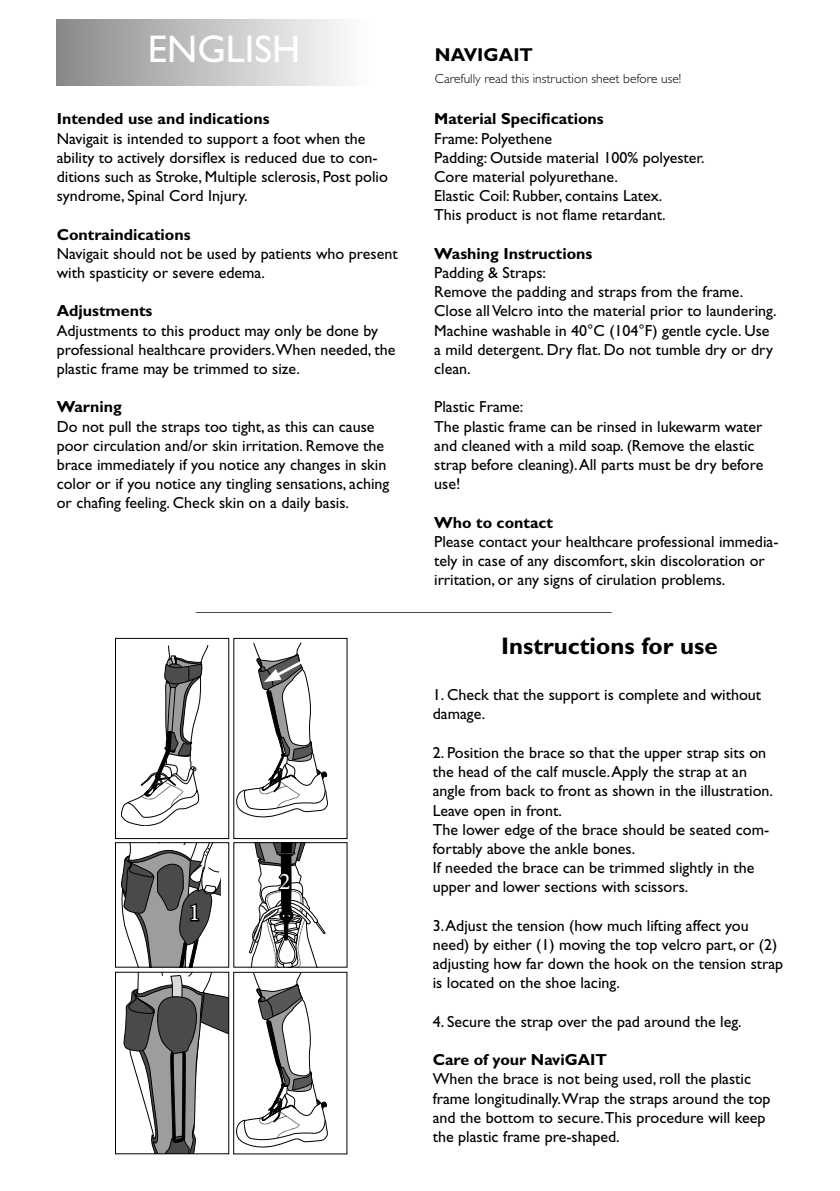
<style>
.page{position:relative;width:840px;height:1191px;background:#fff}
.page>*{position:absolute;margin:0;border:0;box-sizing:border-box;transform-origin:0 0}
.t1{font:38.6px "Gill Sans Std";color:#fff}
.t2{font:700 24px "Gill Sans Std";color:#000}
.t3{font:23.8px "Minion Pro";color:#fff}
.t4{font:700 18.6px "Gill Sans Std";color:#000}
.t5{font:16px/19.2px "Gill Sans Std";color:#000}
.t6{font:700 16px "Gill Sans Std";color:#000}
.t7{font:300 13.4px "Gill Sans Std";color:#000}
</style>
<div class="page">
<div style="left:57px;top:20px;width:425px;height:66px;background:linear-gradient(to right,#939392,#fff)"></div>
<svg style="left:121px;top:645px;width:87px;height:181px"></svg>
<div style="left:115px;top:638px;width:114px;height:200px;border:1px solid #000"></div>
<div style="left:115px;top:972px;width:114px;height:182px;border:1px solid #000"></div>
<svg style="left:236px;top:642px;width:91px;height:175px"></svg>
<div style="left:115px;top:842px;width:114px;height:125px;border:1px solid #000"></div>
<svg style="left:120px;top:842px;width:108px;height:311px"></svg>
<div style="left:233px;top:972px;width:114px;height:182px;border:1px solid #000"></div>
<svg style="left:236px;top:842px;width:91px;height:305px"></svg>
<hr style="left:196px;top:612px;width:415px;height:1px;background:#4a4a49">
<h1 class="t1" style="left:148px;top:27px;width:154px">ENGLISH</h1>
<p class="t6" style="left:57px;top:109px;width:214px">Intended use and indications</p>
<p class="t5" style="left:57px;top:129px;width:332px">Navigait is intended to support a foot when the ability to actively dorsiflex is reduced due to con&shy;ditions such as Stroke, Multiple sclerosis, Post polio syndrome, Spinal Cord Injury.</p>
<p class="t6" style="left:57px;top:225px;width:135px">Contraindications</p>
<p class="t5" style="left:57px;top:244px;width:342px">Navigait should not be used by patients who present with spasticity or severe edema.</p>
<p class="t6" style="left:57px;top:301px;width:97px">Adjustments</p>
<p class="t5" style="left:57px;top:321px;width:340px">Adjustments to this product may only be done by professional healthcare providers.When needed, the plastic frame may be trimmed to size.</p>
<p class="t6" style="left:57px;top:397px;width:67px">Warning</p>
<p class="t5" style="left:57px;top:417px;width:334px">Do not pull the straps too tight, as this can cause poor circulation and/or skin irritation. Remove the brace immediately if you notice any changes in skin color or if you notice any tingling sensations, aching or chafing feeling. Check skin on a daily basis.</p>
<h3 class="t3" style="left:189px;top:896px;width:13px">1</h3>
<h3 class="t3" style="left:279px;top:865px;width:13px">2</h3>
<p class="t4" style="left:435px;top:44px;width:99px">NAVIGAIT</p>
<p class="t7" style="left:435px;top:71px;width:247px">Carefully read this instruction sheet before use!</p>
<p class="t6" style="left:434px;top:109px;width:171px">Material Specifications</p>
<p class="t5" style="left:434px;top:129px;width:272px">Frame: Polyethene<br>Padding: Outside material 100% polyester.<br>Core material polyurethane.<br>Elastic Coil: Rubber, contains Latex.<br>This product is not flame retardant.</p>
<p class="t6" style="left:434px;top:244px;width:160px">Washing Instructions</p>
<p class="t5" style="left:434px;top:263px;width:344px">Padding &amp; Straps:<br>Remove the padding and straps from the frame.<br>Close all Velcro into the material prior to laundering.<br>Machine washable in 40°C (104°F) gentle cycle. Use a mild detergent. Dry flat. Do not tumble dry or dry clean.</p>
<p class="t5" style="left:434px;top:397px;width:330px">Plastic Frame:<br>The plastic frame can be rinsed in lukewarm water and cleaned with a mild soap. (Remove the elastic strap before cleaning). All parts must be dry before use!</p>
<p class="t6" style="left:434px;top:513px;width:120px">Who to contact</p>
<p class="t5" style="left:434px;top:532px;width:346px">Please contact your healthcare professional immedia&shy;tely in case of any discomfort, skin discoloration or irritation, or any signs of cirulation problems.</p>
<h2 class="t2" style="left:501px;top:632px;width:218px">Instructions for use</h2>
<p class="t5" style="left:432px;top:685px;width:330px">1. Check that the support is complete and without damage.</p>
<p class="t5" style="left:432px;top:743px;width:341px">2. Position the brace so that the upper strap sits on the head of the calf muscle. Apply the strap at an angle from back to front as shown in the illustration.<br>Leave open in front.<br>The lower edge of the brace should be seated com&shy;fortably above the ankle bones.<br>If needed the brace can be trimmed slightly in the upper and lower sections with scissors.</p>
<p class="t5" style="left:432px;top:916px;width:352px">3. Adjust the tension (how much lifting affect you need) by either (1) moving the top velcro part, or (2) adjusting how far down the hook on the tension strap is located on the shoe lacing.</p>
<p class="t5" style="left:432px;top:1012px;width:310px">4. Secure the strap over the pad around the leg.</p>
<p class="t6" style="left:432px;top:1050px;width:176px">Care of your NaviGAIT</p>
<p class="t5" style="left:432px;top:1069px;width:339px">When the brace is not being used, roll the plastic frame longitudinally.Wrap the straps around the top and the bottom to secure.This procedure will keep the plastic frame pre-shaped.</p>
</div>
